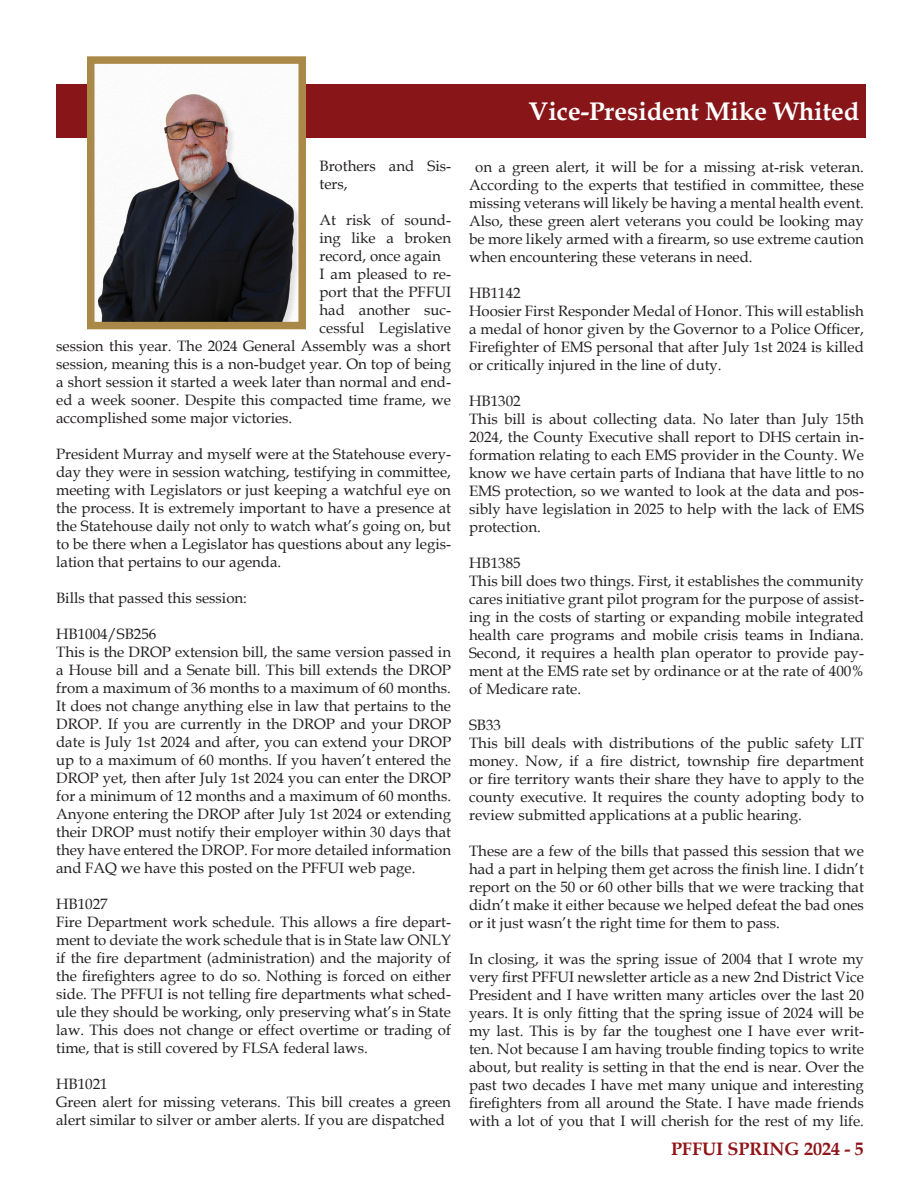
<style>
.page{position:relative;width:918px;height:1188px;background:#fff}
.page>*{position:absolute;margin:0;border:0;box-sizing:border-box;transform-origin:0 0}
.t1{font:700 25.5px "Book Antiqua";color:#fff}
.t2{font:700 18px "Book Antiqua";color:#901418}
.t3{font:15px/18px "Book Antiqua";color:#231f20;text-align:justify}
</style>
<div class="page">
<div style="left:56px;top:84px;width:810px;height:54px;background:#881619"></div>
<img style="left:96px;top:84px;width:201px;height:236px">
<div style="left:87px;top:56px;width:219px;height:273px;border:8px solid #aa8948"></div>
<p class="t3" style="left:320px;top:156px;width:133px">Brothers and Sis&shy;ters,</p>
<p class="t3" style="left:320px;top:210px;width:133px">At risk of sound-</p>
<p class="t3" style="left:320px;top:228px;width:133px">ing like a broken</p>
<p class="t3" style="left:320px;top:246px;width:123px">record, once again</p>
<p class="t3" style="left:320px;top:264px;width:133px">I am pleased to re-</p>
<p class="t3" style="left:320px;top:282px;width:133px">port that the PFFUI</p>
<p class="t3" style="left:320px;top:300px;width:133px">had another suc-</p>
<p class="t3" style="left:320px;top:318px;width:133px">cessful Legislative</p>
<p class="t3" style="left:56px;top:336px;width:396px">session this year. The 2024 General Assembly was a short</p>
<p class="t3" style="left:56px;top:354px;width:396px">session, meaning this is a non-budget year. On top of being</p>
<p class="t3" style="left:56px;top:372px;width:396px">a short session it started a week later than normal and end-</p>
<p class="t3" style="left:56px;top:390px;width:396px">ed a week sooner. Despite this compacted time frame, we</p>
<p class="t3" style="left:56px;top:408px;width:238px">accomplished some major victories.</p>
<p class="t3" style="left:56px;top:444px;width:396px">President Murray and myself were at the Statehouse every&shy;day they were in session watching, testifying in committee, meeting with Legislators or just keeping a watchful eye on the process. It is extremely important to have a presence at the Statehouse daily not only to watch what’s going on, but to be there when a Legislator has questions about any legis&shy;lation that pertains to our agenda.</p>
<p class="t3" style="left:56px;top:588px;width:192px">Bills that passed this session:</p>
<p class="t3" style="left:56px;top:624px;width:102px">HB1004/SB256</p>
<p class="t3" style="left:56px;top:642px;width:396px">This is the DROP extension bill, the same version passed in a House bill and a Senate bill. This bill extends the DROP from a maximum of 36 months to a maximum of 60 months.<br>It does not change anything else in law that pertains to the DROP. If you are currently in the DROP and your DROP date is July 1st 2024 and after, you can extend your DROP up to a maximum of 60 months. If you haven’t entered the DROP yet, then after July 1st 2024 you can enter the DROP for a minimum of 12 months and a maximum of 60 months.<br>Anyone entering the DROP after July 1st 2024 or extending their DROP must notify their employer within 30 days that they have entered the DROP. For more detailed information and FAQ we have this posted on the PFFUI web page.</p>
<p class="t3" style="left:56px;top:894px;width:53px">HB1027</p>
<p class="t3" style="left:56px;top:912px;width:396px">Fire Department work schedule. This allows a fire depart&shy;ment to deviate the work schedule that is in State law ONLY if the fire department (administration) and the majority of the firefighters agree to do so. Nothing is forced on either side. The PFFUI is not telling fire departments what sched&shy;ule they should be working, only preserving what’s in State law. This does not change or effect overtime or trading of time, that is still covered by FLSA federal laws.</p>
<p class="t3" style="left:56px;top:1074px;width:53px">HB1021</p>
<p class="t3" style="left:56px;top:1092px;width:396px">Green alert for missing veterans. This bill creates a green alert similar to silver or amber alerts. If you are dispatched</p>
<p class="t1" style="left:529px;top:94px;width:332px">Vice-President Mike Whited</p>
<p class="t3" style="left:469px;top:158px;width:396px;text-indent:6px">on a green alert, it will be for a missing at-risk veteran.<br>According to the experts that testified in committee, these missing veterans will likely be having a mental health event.<br>Also, these green alert veterans you could be looking may be more likely armed with a firearm, so use extreme caution when encountering these veterans in need.</p>
<p class="t3" style="left:469px;top:284px;width:53px">HB1142</p>
<p class="t3" style="left:469px;top:302px;width:396px">Hoosier First Responder Medal of Honor. This will establish a medal of honor given by the Governor to a Police Officer, Firefighter of EMS personal that after July 1st 2024 is killed or critically injured in the line of duty.</p>
<p class="t3" style="left:469px;top:392px;width:53px">HB1302</p>
<p class="t3" style="left:469px;top:410px;width:396px">This bill is about collecting data. No later than July 15th 2024, the County Executive shall report to DHS certain in&shy;formation relating to each EMS provider in the County. We know we have certain parts of Indiana that have little to no EMS protection, so we wanted to look at the data and pos&shy;sibly have legislation in 2025 to help with the lack of EMS protection.</p>
<p class="t3" style="left:469px;top:554px;width:53px">HB1385</p>
<p class="t3" style="left:469px;top:572px;width:396px">This bill does two things. First, it establishes the community cares initiative grant pilot program for the purpose of assist&shy;ing in the costs of starting or expanding mobile integrated health care programs and mobile crisis teams in Indiana.<br>Second, it requires a health plan operator to provide pay&shy;ment at the EMS rate set by ordinance or at the rate of 400% of Medicare rate.</p>
<p class="t3" style="left:469px;top:716px;width:34px">SB33</p>
<p class="t3" style="left:469px;top:734px;width:396px">This bill deals with distributions of the public safety LIT money. Now, if a fire district, township fire department or fire territory wants their share they have to apply to the county executive. It requires the county adopting body to review submitted applications at a public hearing.</p>
<p class="t3" style="left:469px;top:842px;width:396px">These are a few of the bills that passed this session that we had a part in helping them get across the finish line. I didn’t report on the 50 or 60 other bills that we were tracking that didn’t make it either because we helped defeat the bad ones or it just wasn’t the right time for them to pass.</p>
<p class="t3" style="left:469px;top:950px;width:396px">In closing, it was the spring issue of 2004 that I wrote my very first PFFUI newsletter article as a new 2nd District Vice President and I have written many articles over the last 20 years. It is only fitting that the spring issue of 2024 will be my last. This is by far the toughest one I have ever writ&shy;ten. Not because I am having trouble finding topics to write about, but reality is setting in that the end is near. Over the past two decades I have met many unique and interesting firefighters from all around the State. I have made friends with a lot of you that I will cherish for the rest of my life.</p>
<p class="t2" style="left:671px;top:1137px;width:194px">PFFUI SPRING 2024 - 5</p>
</div>
